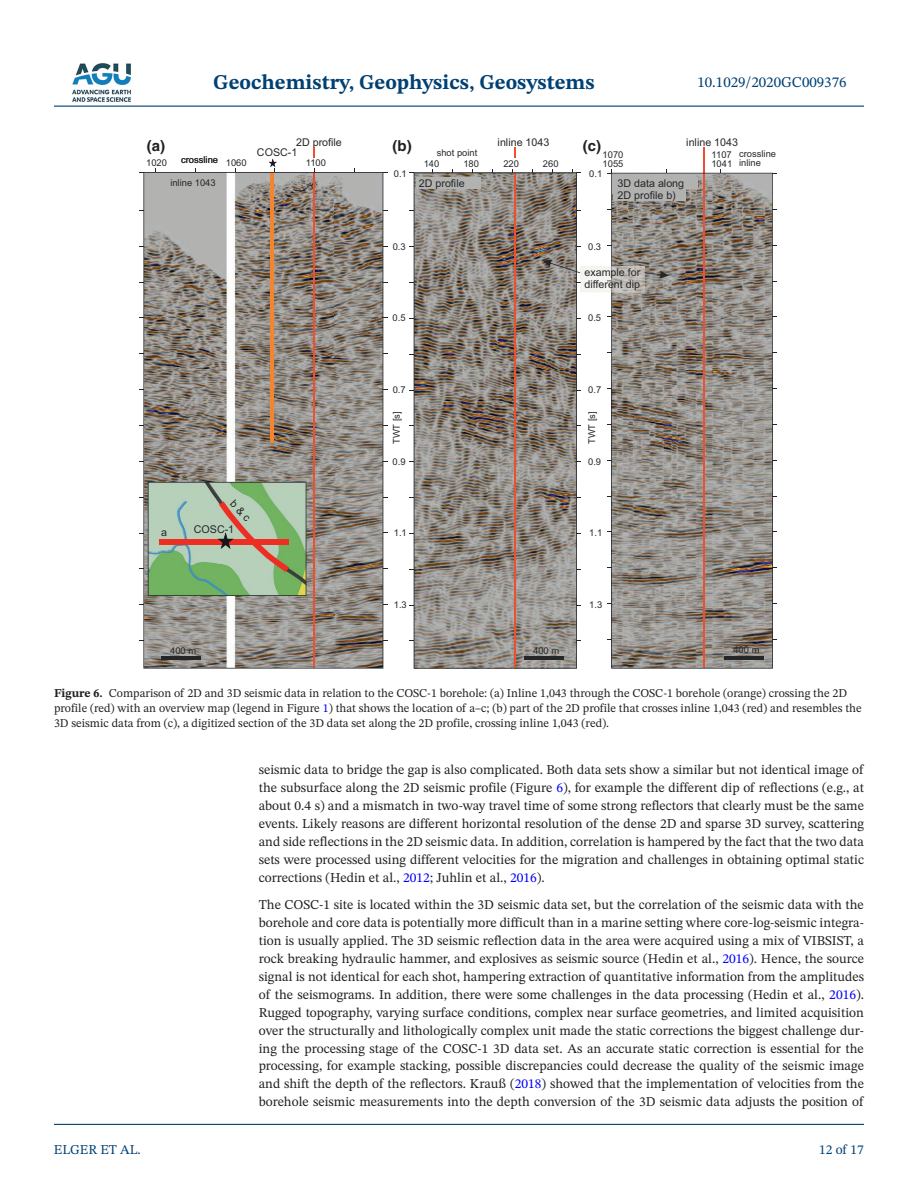
<style>
.page{position:relative;width:918px;height:1188px;background:#fff}
.page>*{position:absolute;margin:0;border:0;box-sizing:border-box;transform-origin:0 0}
.t1{font:700 21px "STIX Two Text";color:#004073}
.t2{font:15px "STIX Two Text";color:#004073}
.t3{font:700 15px "Helvetica";color:#231f20}
.t4{font:13.5px/18px "STIX Two Text";color:#231f20;text-align:justify}
.t5{font:13.5px "STIX Two Text";color:#004073}
.t6{font:12px/15px "STIX Two Text";color:#231f20}
.t7{font:10.65px/12px "Arial";color:#242628}
.t8{font:9.3px/10.8px "Arial";color:#242628;text-align:right}
.s1{font-weight:700}
.s2{color:#00f}
</style>
<div class="page">
<hr style="left:54px;top:106px;width:810px;height:1px;background:#004073">
<hr style="left:54px;top:1124px;width:810px;height:1px;background:#004073">
<img style="left:72px;top:63px;width:59px;height:39px">
<svg style="left:269px;top:158px;width:8px;height:14px"></svg>
<svg style="left:313px;top:148px;width:2px;height:10px"></svg>
<img style="left:143px;top:172px;width:240px;height:497px">
<hr style="left:703px;top:148px;width:2px;height:25px;background:#ee4f30">
<img style="left:611px;top:173px;width:162px;height:496px">
<svg style="left:572px;top:169px;width:9px;height:4px"></svg>
<svg style="left:514px;top:148px;width:2px;height:10px"></svg>
<hr style="left:724px;top:656px;width:40px;height:4px;background:#242628">
<hr style="left:161px;top:656px;width:39px;height:4px;background:#242628">
<div style="left:150px;top:177px;width:12px;height:12px;background:#b2b3b1"></div>
<div style="left:613px;top:177px;width:85px;height:12px;background:#b2b3b1"></div>
<div style="left:613px;top:189px;width:73px;height:12px;background:#b2b3b1"></div>
<img style="left:414px;top:173px;width:163px;height:496px">
<img style="left:580px;top:266px;width:64px;height:26px">
<svg style="left:607px;top:266px;width:5px;height:26px"></svg>
<svg style="left:542px;top:260px;width:38px;height:13px"></svg>
<svg style="left:644px;top:271px;width:25px;height:8px"></svg>
<svg style="left:139px;top:482px;width:167px;height:114px;background:#9fb590"></svg>
<h1 class="t1" style="left:213px;top:67px;width:383px">Geochemistry, Geophysics, Geosystems</h1>
<p class="t2" style="left:697px;top:72px;width:151px">10.1029/2020GC009376</p>
<p class="t7" style="left:296px;top:137px;width:47px">2D profile</p>
<p class="t7" style="left:498px;top:137px;width:53px">inline 1043</p>
<p class="t7" style="left:686px;top:137px;width:53px">inline 1043</p>
<p class="t3" style="left:147px;top:136px;width:20px">(a)</p>
<p class="t3" style="left:393px;top:136px;width:21px">(b)</p>
<p class="t3" style="left:583px;top:136px;width:20px">(c)</p>
<p class="t7" style="left:257px;top:147px;width:42px">COSC-1</p>
<p class="t8" style="left:437px;top:148px;width:44px">shot point<br>180</p>
<p class="t8" style="left:603px;top:149px;width:22px">1070</p>
<p class="t8" style="left:712px;top:148px;width:66px">1107 crossline</p>
<p class="t8" style="left:181px;top:155px;width:38px">crossline</p>
<p class="t8" style="left:170px;top:178px;width:47px">inline 1043</p>
<p class="t8" style="left:146px;top:158px;width:22px">1020</p>
<p class="t8" style="left:226px;top:158px;width:22px">1060</p>
<p class="t8" style="left:306px;top:158px;width:22px">1100</p>
<p class="t8" style="left:603px;top:158px;width:22px">1055</p>
<p class="t8" style="left:711px;top:158px;width:22px">1041</p>
<p class="t8" style="left:739px;top:158px;width:23px">inline</p>
<p class="t8" style="left:424px;top:158px;width:17px">140</p>
<p class="t8" style="left:503px;top:158px;width:17px">220</p>
<p class="t8" style="left:543px;top:158px;width:17px">260</p>
<p class="t8" style="left:589px;top:168px;width:15px">0.1</p>
<p class="t8" style="left:394px;top:168px;width:15px">0.1</p>
<p class="t7" style="left:419px;top:177px;width:47px">2D profile</p>
<p class="t7" style="left:618px;top:177px;width:68px">3D data along<br>2D profile b)</p>
<p class="t8" style="left:393px;top:241px;width:15px">0.3</p>
<p class="t8" style="left:588px;top:241px;width:15px">0.3</p>
<p class="t7" style="left:584px;top:266px;width:57px">example for different dip</p>
<p class="t8" style="left:393px;top:313px;width:15px">0.5</p>
<p class="t8" style="left:588px;top:313px;width:15px">0.5</p>
<p class="t8" style="left:393px;top:384px;width:15px">0.7</p>
<p class="t8" style="left:588px;top:384px;width:15px">0.7</p>
<p class="t8" style="left:391px;top:444px;width:34px;rotate:-90deg">TWT [s]</p>
<p class="t8" style="left:586px;top:444px;width:34px;rotate:-90deg">TWT [s]</p>
<p class="t8" style="left:393px;top:456px;width:15px">0.9</p>
<p class="t8" style="left:588px;top:456px;width:15px">0.9</p>
<p class="t7" style="left:161px;top:526px;width:7px">a</p>
<p class="t7" style="left:194px;top:524px;width:42px">COSC-1</p>
<p class="t8" style="left:394px;top:528px;width:15px">1.1</p>
<p class="t8" style="left:589px;top:528px;width:15px">1.1</p>
<p class="t8" style="left:394px;top:599px;width:15px">1.3</p>
<p class="t8" style="left:589px;top:599px;width:15px">1.3</p>
<p class="t8" style="left:170px;top:645px;width:28px">400 m</p>
<p class="t8" style="left:533px;top:645px;width:28px">400 m</p>
<p class="t8" style="left:733px;top:645px;width:28px">400 m</p>
<p class="t6" style="left:54px;top:686px;width:809px"><span class="s1">Figure 6.</span> Comparison of 2D and 3D seismic data in relation to the COSC-1 borehole: (a) Inline 1,043 through the COSC-1 borehole (orange) crossing the 2D profile (red) with an overview map (legend in Figure <span class="s2">1</span>) that shows the location of a–c; (b) part of the 2D profile that crosses inline 1,043 (red) and resembles the<br>3D seismic data from (c), a digitized section of the 3D data set along the 2D profile, crossing inline 1,043 (red).</p>
<p class="t5" style="left:54px;top:1140px;width:88px">ELGER ET AL.</p>
<p class="t4" style="left:259px;top:760px;width:607px">seismic data to bridge the gap is also complicated. Both data sets show a similar but not identical image of the subsurface along the 2D seismic profile (Figure <span class="s2">6</span>), for example the different dip of reflections (e.g., at about 0.4 s) and a mismatch in two-way travel time of some strong reflectors that clearly must be the same events. Likely reasons are different horizontal resolution of the dense 2D and sparse 3D survey, scattering and side reflections in the 2D seismic data. In addition, correlation is hampered by the fact that the two data sets were processed using different velocities for the migration and challenges in obtaining optimal static corrections (Hedin et al., <span class="s2">2012</span>; Juhlin et al., <span class="s2">2016</span>).</p>
<p class="t4" style="left:259px;top:895px;width:607px">The COSC-1 site is located within the 3D seismic data set, but the correlation of the seismic data with the borehole and core data is potentially more difficult than in a marine setting where core-log-seismic integra&shy;tion is usually applied. The 3D seismic reflection data in the area were acquired using a mix of VIBSIST, a rock breaking hydraulic hammer, and explosives as seismic source (Hedin et al., <span class="s2">2016</span>). Hence, the source signal is not identical for each shot, hampering extraction of quantitative information from the amplitudes of the seismograms. In addition, there were some challenges in the data processing (Hedin et al., <span class="s2">2016</span>).<br>Rugged topography, varying surface conditions, complex near surface geometries, and limited acquisition over the structurally and lithologically complex unit made the static corrections the biggest challenge dur&shy;ing the processing stage of the COSC-1 3D data set. As an accurate static correction is essential for the processing, for example stacking, possible discrepancies could decrease the quality of the seismic image and shift the depth of the reflectors. Krauß (<span class="s2">2018</span>) showed that the implementation of velocities from the borehole seismic measurements into the depth conversion of the 3D seismic data adjusts the position of</p>
<p class="t5" style="left:819px;top:1140px;width:46px">12 of 17</p>
</div>
